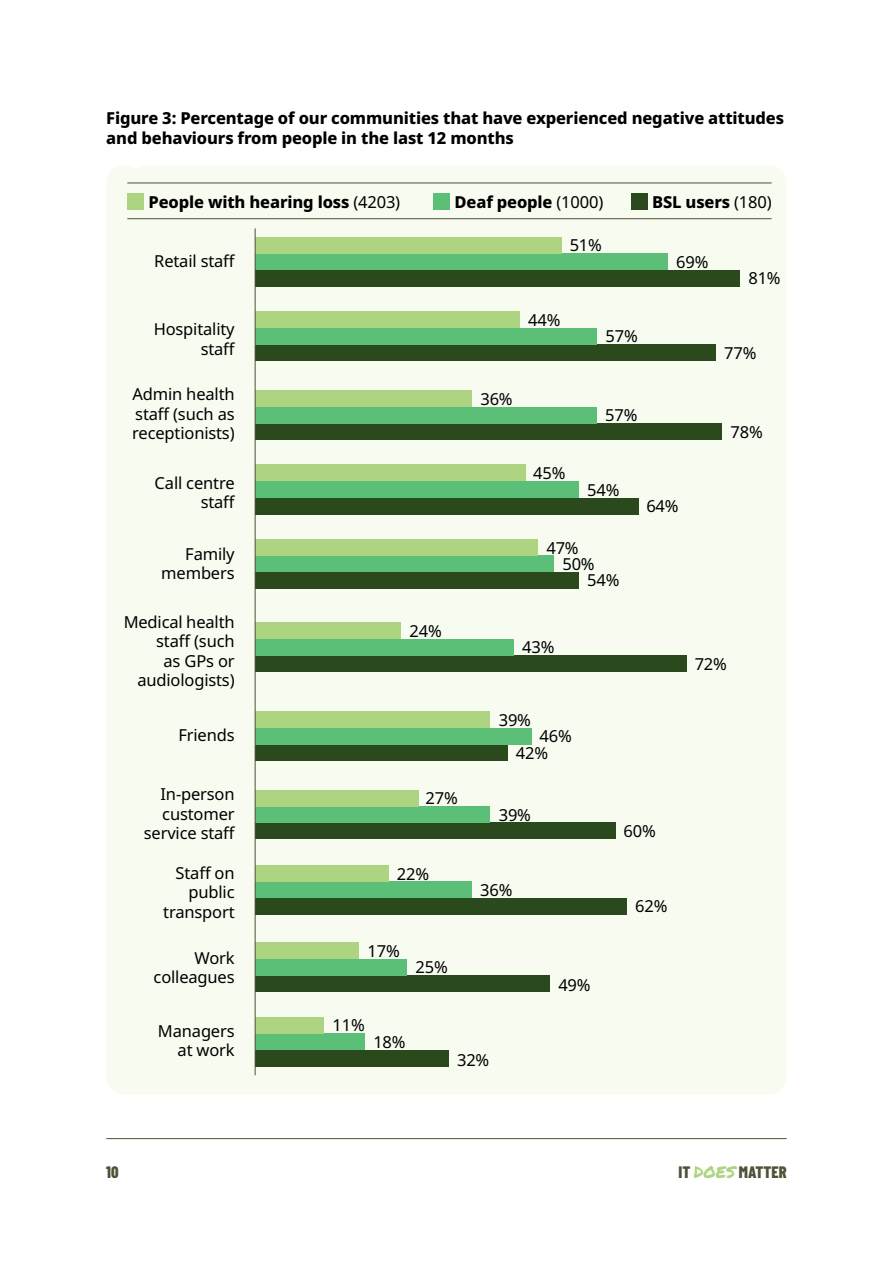
<style>
.page{position:relative;width:893px;height:1263px;background:#fff}
.page>*{position:absolute;margin:0;border:0;box-sizing:border-box;transform-origin:0 0}
.t1{font:16.5px/19.5px "Noto Sans";letter-spacing:-.01em;color:#000;text-align:right}
.t2{font:800 16.5px/19.8px "Noto Sans";letter-spacing:-.01em;color:#000}
.t3{font:800 16.5px "Barlow Condensed";color:#4c5336}
.s1{font-weight:400}
.s2{font-family:"Permanent Marker";font-weight:400;color:#add480}
</style>
<div class="page">
<hr style="left:106px;top:1138px;width:681px;height:1px;background:#4c5336">
<div style="left:106px;top:166px;width:681px;height:928px;background:#f7fbf0"></div>
<div style="left:255px;top:744px;width:252px;height:17px;background:#2a4a1e"></div>
<div style="left:255px;top:728px;width:276px;height:16px;background:#5bbf77"></div>
<div style="left:255px;top:711px;width:235px;height:17px;background:#add480"></div>
<div style="left:255px;top:572px;width:324px;height:16px;background:#2a4a1e"></div>
<div style="left:255px;top:556px;width:299px;height:16px;background:#5bbf77"></div>
<div style="left:255px;top:539px;width:283px;height:17px;background:#add480"></div>
<div style="left:255px;top:898px;width:372px;height:16px;background:#2a4a1e"></div>
<div style="left:255px;top:881px;width:217px;height:17px;background:#5bbf77"></div>
<div style="left:255px;top:865px;width:133px;height:16px;background:#add480"></div>
<div style="left:255px;top:823px;width:360px;height:16px;background:#2a4a1e"></div>
<div style="left:255px;top:806px;width:235px;height:17px;background:#5bbf77"></div>
<div style="left:255px;top:790px;width:164px;height:16px;background:#add480"></div>
<div style="left:255px;top:498px;width:384px;height:16px;background:#2a4a1e"></div>
<div style="left:255px;top:481px;width:324px;height:17px;background:#5bbf77"></div>
<div style="left:255px;top:465px;width:270px;height:16px;background:#add480"></div>
<div style="left:255px;top:345px;width:461px;height:16px;background:#2a4a1e"></div>
<div style="left:255px;top:328px;width:342px;height:16px;background:#5bbf77"></div>
<div style="left:255px;top:311px;width:265px;height:17px;background:#add480"></div>
<div style="left:255px;top:270px;width:485px;height:16px;background:#2a4a1e"></div>
<div style="left:255px;top:253px;width:413px;height:17px;background:#5bbf77"></div>
<div style="left:255px;top:237px;width:306px;height:16px;background:#add480"></div>
<div style="left:255px;top:655px;width:431px;height:17px;background:#2a4a1e"></div>
<div style="left:255px;top:639px;width:259px;height:16px;background:#5bbf77"></div>
<div style="left:255px;top:622px;width:146px;height:17px;background:#add480"></div>
<div style="left:255px;top:423px;width:467px;height:17px;background:#2a4a1e"></div>
<div style="left:255px;top:407px;width:342px;height:16px;background:#5bbf77"></div>
<div style="left:255px;top:391px;width:217px;height:16px;background:#add480"></div>
<div style="left:255px;top:1050px;width:194px;height:17px;background:#2a4a1e"></div>
<div style="left:255px;top:1033px;width:109px;height:17px;background:#5bbf77"></div>
<div style="left:255px;top:1017px;width:69px;height:16px;background:#add480"></div>
<div style="left:255px;top:976px;width:295px;height:16px;background:#2a4a1e"></div>
<div style="left:255px;top:959px;width:151px;height:16px;background:#5bbf77"></div>
<div style="left:255px;top:942px;width:104px;height:17px;background:#add480"></div>
<hr style="left:255px;top:228px;width:1px;height:847px;background:#4c5336">
<hr style="left:127px;top:218px;width:645px;height:1px;background:#4c5336">
<hr style="left:127px;top:183px;width:645px;height:1px;background:#4c5336">
<div style="left:127px;top:193px;width:17px;height:16px;background:#add480"></div>
<div style="left:434px;top:193px;width:16px;height:16px;background:#5bbf77"></div>
<div style="left:631px;top:193px;width:17px;height:16px;background:#2a4a1e"></div>
<p class="t2" style="left:106px;top:109px;width:679px">Figure 3: Percentage of our communities that have experienced negative attitudes and behaviours from people in the last 12 months</p>
<p class="t2" style="left:149px;top:192px;width:253px">People with hearing loss <span class="s1">(4203)</span></p>
<p class="t2" style="left:455px;top:192px;width:150px">Deaf people <span class="s1">(1000)</span></p>
<p class="t2" style="left:652px;top:192px;width:121px">BSL users <span class="s1">(180)</span></p>
<p class="t1" style="left:154px;top:251px;width:83px">Retail staff</p>
<p class="t1" style="left:154px;top:320px;width:83px">Hospitality staff</p>
<p class="t1" style="left:132px;top:385px;width:104px;text-align:justify">Admin health staff (such as receptionists)</p>
<p class="t1" style="left:155px;top:473px;width:82px">Call centre staff</p>
<p class="t1" style="left:161px;top:544px;width:75px">Family members</p>
<p class="t1" style="left:124px;top:612px;width:112px">Medical health staff (such<br>as GPs or audiologists)</p>
<p class="t1" style="left:178px;top:725px;width:58px">Friends</p>
<p class="t1" style="left:144px;top:785px;width:93px">In-person customer service staff</p>
<p class="t1" style="left:163px;top:863px;width:73px">Staff on public transport</p>
<p class="t1" style="left:154px;top:948px;width:83px">Work colleagues</p>
<p class="t1" style="left:158px;top:1021px;width:78px">Managers</p>
<p class="t1" style="left:178px;top:1041px;width:59px">at work</p>
<p class="t1" style="left:409px;top:621px;width:34px">24%</p>
<p class="t1" style="left:426px;top:788px;width:34px">27%</p>
<p class="t1" style="left:397px;top:864px;width:34px">22%</p>
<p class="t1" style="left:368px;top:941px;width:34px">17%</p>
<p class="t1" style="left:415px;top:958px;width:34px">25%</p>
<p class="t1" style="left:333px;top:1016px;width:34px">11%</p>
<p class="t1" style="left:373px;top:1032px;width:34px">18%</p>
<p class="t1" style="left:570px;top:236px;width:34px">51%</p>
<p class="t1" style="left:528px;top:310px;width:34px">44%</p>
<p class="t1" style="left:605px;top:327px;width:34px">57%</p>
<p class="t1" style="left:676px;top:252px;width:34px">69%</p>
<p class="t1" style="left:480px;top:389px;width:34px">36%</p>
<p class="t1" style="left:605px;top:406px;width:34px">57%</p>
<p class="t1" style="left:533px;top:464px;width:34px">45%</p>
<p class="t1" style="left:587px;top:480px;width:34px">54%</p>
<p class="t1" style="left:546px;top:538px;width:34px">47%</p>
<p class="t1" style="left:562px;top:554px;width:34px">50%</p>
<p class="t1" style="left:587px;top:571px;width:34px">54%</p>
<p class="t1" style="left:646px;top:497px;width:34px">64%</p>
<p class="t1" style="left:748px;top:269px;width:34px">81%</p>
<p class="t1" style="left:724px;top:343px;width:34px">77%</p>
<p class="t1" style="left:730px;top:422px;width:34px">78%</p>
<p class="t1" style="left:522px;top:638px;width:34px">43%</p>
<p class="t1" style="left:499px;top:710px;width:34px">39%</p>
<p class="t1" style="left:540px;top:727px;width:34px">46%</p>
<p class="t1" style="left:516px;top:743px;width:34px">42%</p>
<p class="t1" style="left:499px;top:805px;width:34px">39%</p>
<p class="t1" style="left:695px;top:654px;width:34px">72%</p>
<p class="t1" style="left:480px;top:880px;width:34px">36%</p>
<p class="t1" style="left:558px;top:976px;width:34px">49%</p>
<p class="t1" style="left:624px;top:822px;width:34px">60%</p>
<p class="t1" style="left:635px;top:897px;width:34px">62%</p>
<p class="t1" style="left:457px;top:1050px;width:34px">32%</p>
<p class="t3" style="left:106px;top:1160px;width:14px">10</p>
<p class="t3" style="left:678px;top:1160px;width:110px">IT <span class="s2">DOES</span> MATTER</p>
</div>
